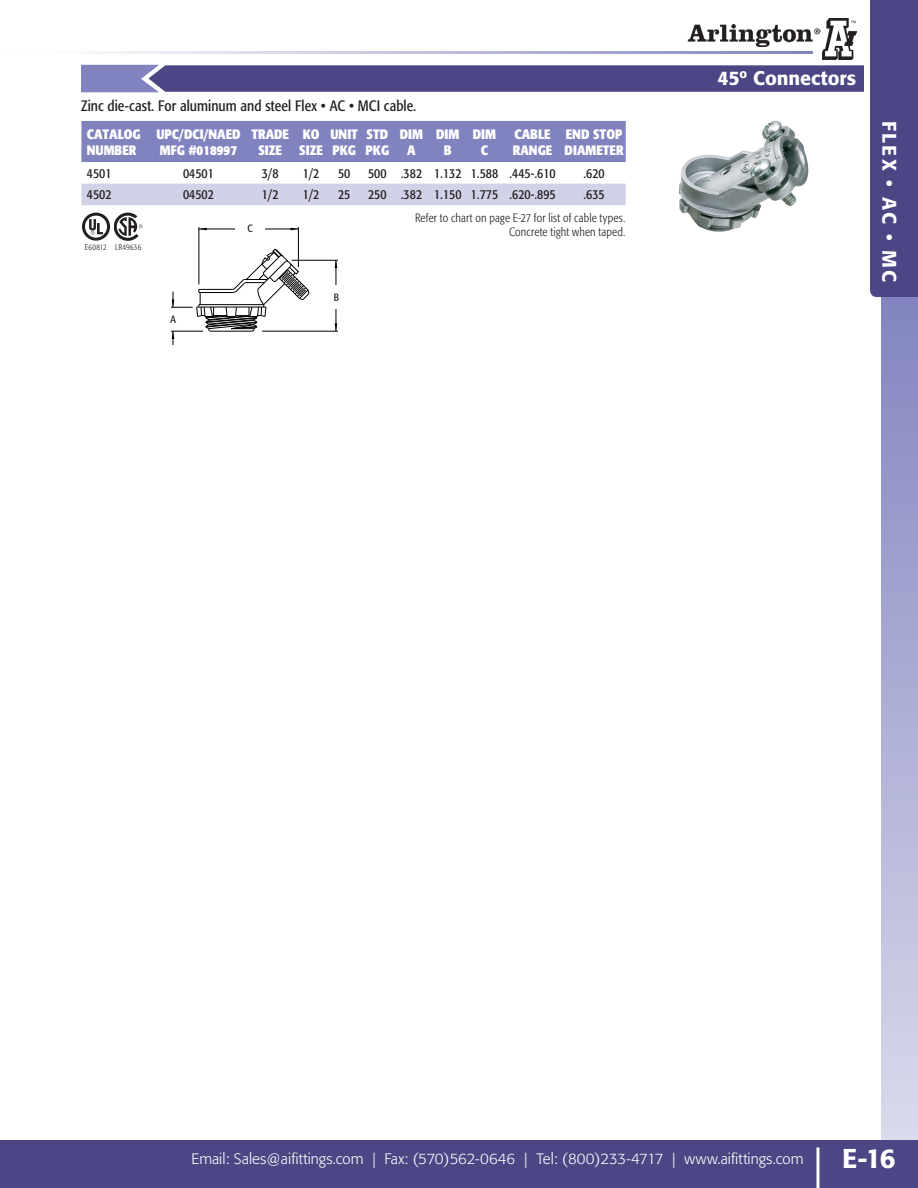
<style>
.page{position:relative;width:918px;height:1188px;background:#fff}
.page>*{position:absolute;margin:0;border:0;box-sizing:border-box;transform-origin:0 0}
.t1{font:500 27px "Formata";color:#fff}
.t2{font:500 19.5px "Formata";letter-spacing:.005em;color:#fff}
.t3{font:300 15px "Formata";color:#fff}
.t4{font:condensed 15px "Formata";letter-spacing:.005em;color:#231f20}
.t5{font:700 condensed 13.5px "Formata";color:#fff}
.t6{font:condensed 13.5px "Formata";color:#231f20}
.t7{font:300 condensed 12px "Formata";letter-spacing:.015em;color:#231f20}
.t8{font:condensed 10.5px "Formata";color:#231f20}
.t9{font:300 condensed 8.25px "Formata";letter-spacing:.025em;color:#231f20}
</style>
<div class="page">
<hr style="left:0;top:52px;width:813px;height:2px;background:#8183bf">
<div style="left:881px;top:294px;width:37px;height:894px;background:linear-gradient(to bottom,#8284c0,#dedfee)"></div>
<div style="left:0;top:1140px;width:918px;height:48px;background:#4c4685"></div>
<hr style="left:816px;top:1148px;width:3px;height:40px;background:#fff">
<div style="left:870px;top:0;width:48px;height:297px;background:#4c4685"></div>
<img style="left:822px;top:18px;width:34px;height:41px">
<img style="left:688px;top:24px;width:133px;height:22px">
<img style="left:679px;top:121px;width:95px;height:111px">
<svg style="left:81px;top:65px;width:783px;height:27px;background:#55508d"></svg>
<hr style="left:292px;top:260px;width:46px;height:1px;background:#000">
<hr style="left:262px;top:331px;width:76px;height:1px;background:#000">
<svg style="left:335px;top:309px;width:2px;height:22px"></svg>
<hr style="left:199px;top:227px;width:1px;height:57px;background:#000">
<hr style="left:298px;top:227px;width:1px;height:40px;background:#000">
<hr style="left:199px;top:229px;width:36px;height:1px;background:#000">
<svg style="left:199px;top:228px;width:8px;height:2px"></svg>
<hr style="left:263px;top:229px;width:35px;height:1px;background:#000">
<svg style="left:291px;top:228px;width:7px;height:2px"></svg>
<svg style="left:325px;top:260px;width:13px;height:25px"></svg>
<svg style="left:171px;top:248px;width:139px;height:97px"></svg>
<div style="left:160px;top:310px;width:26px;height:18px;background:#fff"></div>
<div style="left:236px;top:217px;width:29px;height:22px;background:#fff"></div>
<svg style="left:82px;top:213px;width:61px;height:28px"></svg>
<div style="left:81px;top:121px;width:545px;height:41px;background:#8183bf"></div>
<div style="left:81px;top:184px;width:545px;height:21px;background:#d1d1e8"></div>
<p class="t4" style="left:81px;top:97px;width:337px">Zinc die-cast. For aluminum and steel Flex • AC • MCI cable.</p>
<p class="t5" style="left:87px;top:126px;width:55px">CATALOG</p>
<p class="t5" style="left:87px;top:142px;width:51px">NUMBER</p>
<p class="t5" style="left:156px;top:126px;width:86px">UPC/DCI/NAED</p>
<p class="t5" style="left:160px;top:142px;width:79px">MFG #018997</p>
<p class="t5" style="left:251px;top:126px;width:39px">TRADE</p>
<p class="t5" style="left:258px;top:142px;width:25px">SIZE</p>
<p class="t5" style="left:303px;top:126px;width:18px">KO</p>
<p class="t5" style="left:299px;top:142px;width:25px">SIZE</p>
<p class="t5" style="left:330px;top:126px;width:29px">UNIT</p>
<p class="t5" style="left:332px;top:142px;width:25px">PKG</p>
<p class="t5" style="left:367px;top:126px;width:23px">STD</p>
<p class="t5" style="left:366px;top:142px;width:25px">PKG</p>
<p class="t5" style="left:400px;top:126px;width:25px">DIM</p>
<p class="t5" style="left:407px;top:142px;width:10px">A</p>
<p class="t5" style="left:436px;top:126px;width:25px">DIM</p>
<p class="t5" style="left:444px;top:142px;width:9px">B</p>
<p class="t5" style="left:473px;top:126px;width:25px">DIM</p>
<p class="t5" style="left:481px;top:142px;width:9px">C</p>
<p class="t5" style="left:515px;top:126px;width:38px">CABLE</p>
<p class="t5" style="left:513px;top:142px;width:41px">RANGE</p>
<p class="t5" style="left:566px;top:126px;width:58px">END STOP</p>
<p class="t5" style="left:565px;top:142px;width:61px">DIAMETER</p>
<p class="t6" style="left:87px;top:165px;width:26px">4501</p>
<p class="t6" style="left:183px;top:165px;width:32px">04501</p>
<p class="t6" style="left:262px;top:165px;width:18px">3/8</p>
<p class="t6" style="left:303px;top:165px;width:18px">1/2</p>
<p class="t6" style="left:338px;top:165px;width:14px">50</p>
<p class="t6" style="left:368px;top:165px;width:20px">500</p>
<p class="t6" style="left:401px;top:165px;width:23px">.382</p>
<p class="t6" style="left:434px;top:165px;width:29px">1.132</p>
<p class="t6" style="left:471px;top:165px;width:29px">1.588</p>
<p class="t6" style="left:509px;top:165px;width:48px">.445-.610</p>
<p class="t6" style="left:583px;top:165px;width:23px">.620</p>
<p class="t6" style="left:87px;top:187px;width:26px">4502</p>
<p class="t6" style="left:183px;top:187px;width:32px">04502</p>
<p class="t6" style="left:262px;top:187px;width:18px">1/2</p>
<p class="t6" style="left:303px;top:187px;width:18px">1/2</p>
<p class="t6" style="left:338px;top:187px;width:14px">25</p>
<p class="t6" style="left:368px;top:187px;width:20px">250</p>
<p class="t6" style="left:401px;top:187px;width:23px">.382</p>
<p class="t6" style="left:434px;top:187px;width:29px">1.150</p>
<p class="t6" style="left:471px;top:187px;width:29px">1.775</p>
<p class="t6" style="left:509px;top:187px;width:48px">.620-.895</p>
<p class="t6" style="left:583px;top:187px;width:23px">.635</p>
<p class="t9" style="left:85px;top:243px;width:24px">E60812</p>
<p class="t9" style="left:115px;top:242px;width:28px">LR49636</p>
<p class="t8" style="left:171px;top:313px;width:7px">A</p>
<p class="t8" style="left:247px;top:222px;width:7px">C</p>
<p class="t8" style="left:334px;top:291px;width:7px">B</p>
<p class="t7" style="left:415px;top:211px;width:212px">Refer to chart on page E-27 for list of cable types.</p>
<p class="t7" style="left:509px;top:225px;width:118px">Concrete tight when taped.</p>
<p class="t2" style="left:717px;top:67px;width:140px">45º Connectors</p>
<h2 class="t2" style="left:901px;top:121px;width:162px;rotate:90deg">FLEX • AC • MC</h2>
<p class="t3" style="left:192px;top:1150px;width:613px">Email: Sales@aifittings.com | Fax: (570)562-0646 | Tel: (800)233-4717 | www.aifittings.com</p>
<h1 class="t1" style="left:842px;top:1142px;width:55px">E-16</h1>
</div>
